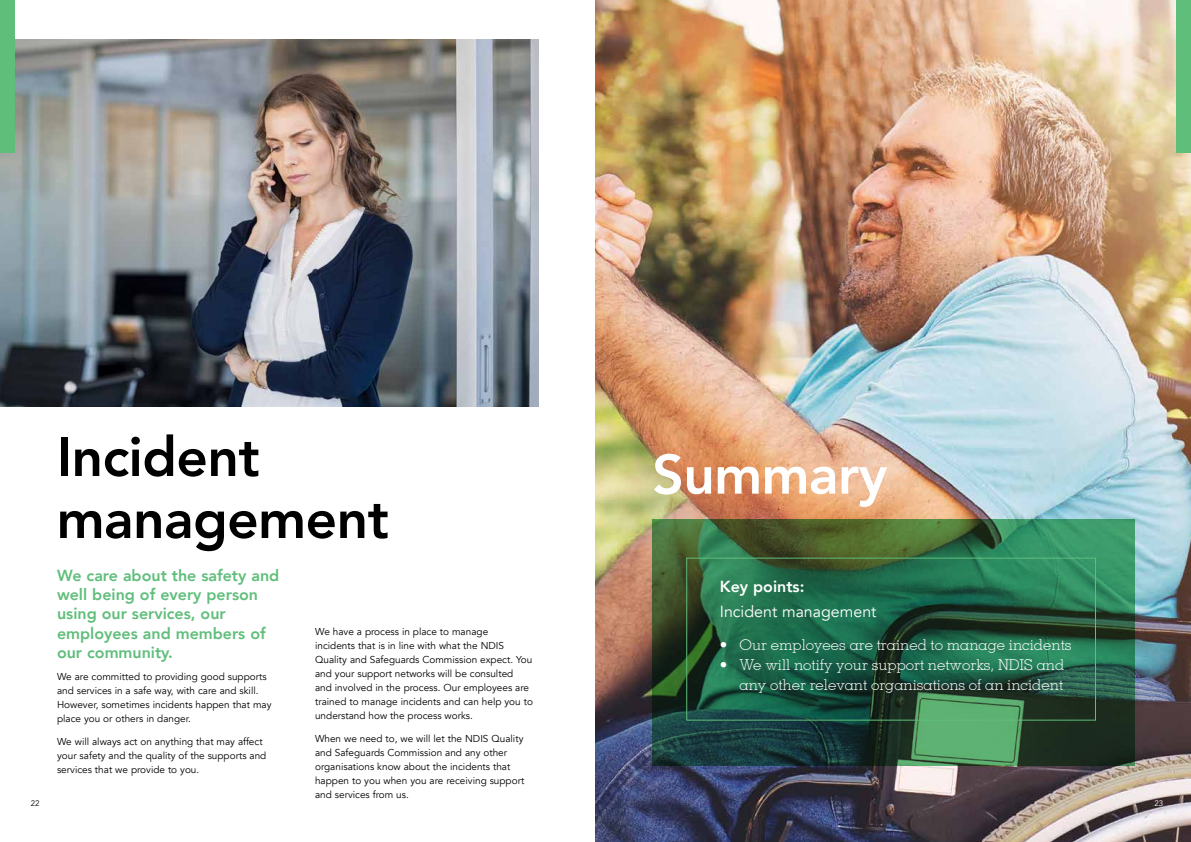
<style>
.page{position:relative;width:1191px;height:842px;background:#fff}
.page>*{position:absolute;margin:0;border:0;box-sizing:border-box;transform-origin:0 0}
.t1{font:800 55px/62px "Avenir";letter-spacing:-.01em;color:#000}
.t2{font:800 55px "Avenir";letter-spacing:-.01em;color:#fff}
.t3{font:800 16px/19.2px "Avenir";color:#60be7b}
.t4{font:16px "Avenir";color:#fff}
.t5{font:800 16px "Avenir";color:#fff}
.t6{font:300 15px/20px "Memphis";color:#fff;text-align:right}
.t7{font:10px/14px "Avenir";color:#000}
.t8{font:8px "Avenir";color:#000}
.t9{font:8px "Avenir";color:#fff}
</style>
<div class="page">
<img style="left:0;top:40px;width:538px;height:367px">
<div style="left:0;top:0;width:14px;height:152px;background:#60be7b"></div>
<img style="left:595px;top:0;width:596px;height:842px">
<div style="left:1176px;top:0;width:15px;height:152px;background:#60be7b"></div>
<svg style="left:652px;top:519px;width:482px;height:247px;background:#295f41"></svg>
<div style="left:686px;top:558px;width:410px;height:163px;border:1px solid #60be7b"></div>
<p class="t8" style="left:31px;top:799px;width:10px">22</p>
<h1 class="t1" style="left:57px;top:426px;width:334px">Incident management</h1>
<h2 class="t3" style="left:57px;top:566px;width:224px">We care about the safety and well being of every person using our services, our employees and members of our community.</h2>
<p class="t7" style="left:57px;top:670px;width:216px">We are committed to providing good supports and services in a safe way, with care and skill.<br>However, sometimes incidents happen that may place you or others in danger.</p>
<p class="t7" style="left:57px;top:734px;width:211px">We will always act on anything that may affect your safety and the quality of the supports and services that we provide to you.</p>
<p class="t7" style="left:315px;top:625px;width:219px">We have a process in place to manage<br>incidents that is in line with what the NDIS Quality and Safeguards Commission expect. You and your support networks will be consulted<br>and involved in the process. Our employees are trained to manage incidents and can help you to understand how the process works.</p>
<p class="t7" style="left:315px;top:731px;width:211px">When we need to, we will let the NDIS Quality and Safeguards Commission and any other organisations know about the incidents that happen to you when you are receiving support and services from us.</p>
<h1 class="t2" style="left:652px;top:432px;width:237px">Summary</h1>
<h2 class="t5" style="left:720px;top:574px;width:86px">Key points:</h2>
<h2 class="t4" style="left:720px;top:602px;width:158px">Incident management</h2>
<h3 class="t6" style="left:720px;top:634px;width:353px">• Our employees are trained to manage incidents</h3>
<h3 class="t6" style="left:720px;top:654px;width:346px">• We will notify your support networks, NDIS and any other relevant organisations of an incident</h3>
<p class="t9" style="left:1154px;top:799px;width:10px">23</p>
</div>
